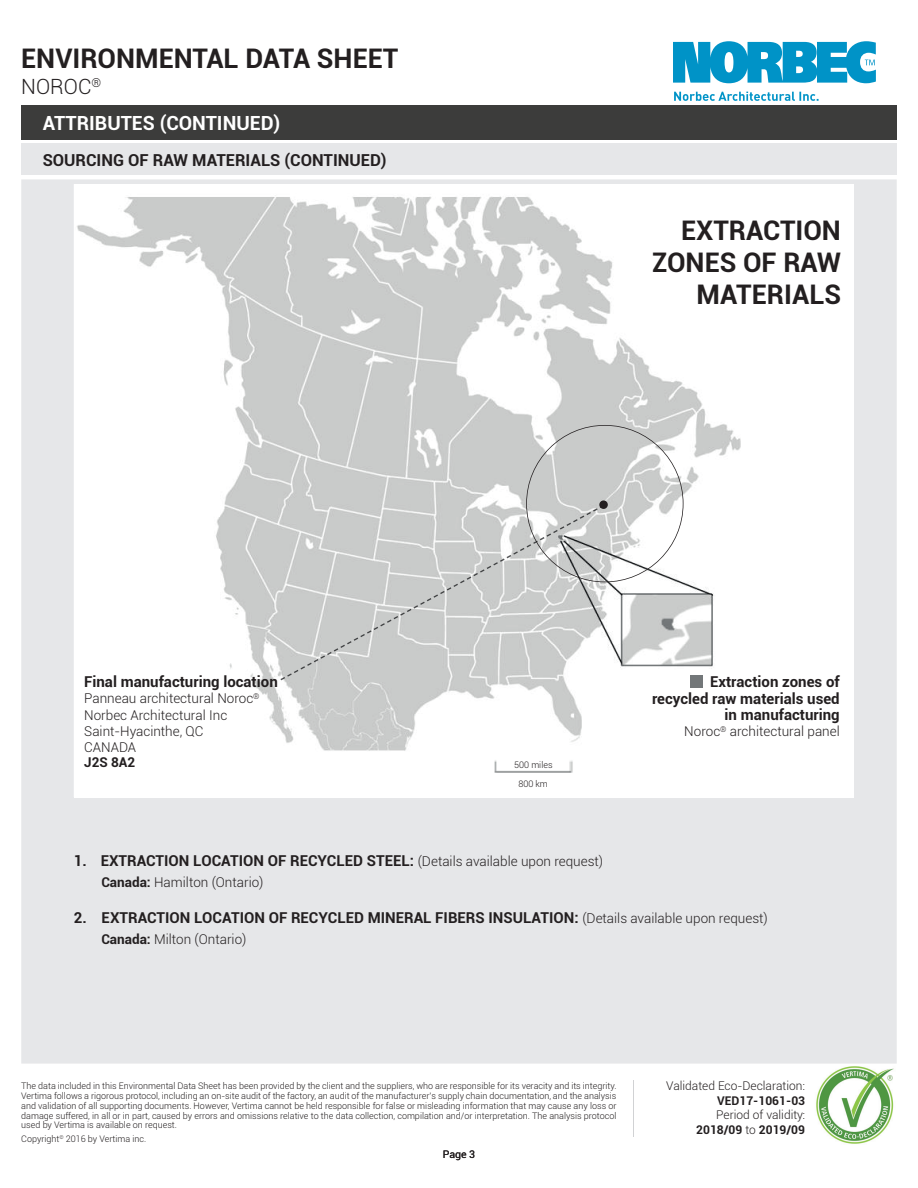
<style>
.page{position:relative;width:918px;height:1188px;background:#fff}
.page>*{position:absolute;margin:0;border:0;box-sizing:border-box;transform-origin:0 0}
.t1{font:700 27px/32.4px "Roboto";color:#231f20;text-align:right}
.t2{font:300 21px "Roboto";color:#231f20}
.t3{font:700 19.5px "Roboto";color:#fff}
.t4{font:700 16.5px "Roboto";color:#231f20}
.t5{font:700 15px/16.5px "Roboto";color:#231f20;text-align:right}
.t6{font:300 13.5px/16.4px "Roboto";color:#231f20}
.t7{font:700 13.5px "Roboto";color:#231f20}
.t8{font:300 12px/14.4px "Roboto";color:#231f20;text-align:right}
.t9{font:700 12px "Roboto";color:#231f20}
.t10{font:10.5px "Roboto";color:#231f20}
.t11{font:300 9px/9.8px "Roboto";color:#231f20;text-align:justify}
.s1{font-weight:300;font-size:13.5px}
.s2{font-weight:700}
</style>
<div class="page">
<svg style="left:673px;top:41px;width:203px;height:42px;background:#2fa7d1"></svg>
<svg style="left:674px;top:92px;width:145px;height:9px"></svg>
<hr style="left:633px;top:1080px;width:1px;height:57px;background:#d1d2d4">
<img style="left:816px;top:1066px;width:78px;height:78px">
<div style="left:21px;top:179px;width:876px;height:885px;background:#e6e7e9"></div>
<div style="left:74px;top:184px;width:779px;height:613px;background:#fff"></div>
<div style="left:21px;top:105px;width:876px;height:34px;background:#3c3c3b"></div>
<div style="left:21px;top:144px;width:876px;height:31px;background:#e6e7e9"></div>
<img style="left:77px;top:196px;width:664px;height:555px">
<img style="left:280px;top:505px;width:324px;height:175px">
<svg style="left:526px;top:425px;width:158px;height:157px"></svg>
<img style="left:494px;top:760px;width:79px;height:13px">
<div style="left:599px;top:500px;width:9px;height:9px;background:#231f20;border-radius:50%"></div>
<div style="left:690px;top:676px;width:12px;height:12px;background:#737779"></div>
<h1 class="t1" style="left:21px;top:41px;width:378px">ENVIRONMENTAL DATA SHEET</h1>
<h2 class="t2" style="left:21px;top:72px;width:82px">NOROC<sup>®</sup></h2>
<h3 class="t3" style="left:43px;top:109px;width:239px">ATTRIBUTES (CONTINUED)</h3>
<h3 class="t4" style="left:43px;top:149px;width:345px">SOURCING OF RAW MATERIALS (CONTINUED)</h3>
<h1 class="t1" style="left:652px;top:213px;width:191px">EXTRACTION<br>ZONES OF RAW<br>MATERIALS</h1>
<h3 class="t5" style="left:84px;top:673px;width:195px">Final manufacturing location</h3>
<h3 class="t6" style="left:84px;top:690px;width:177px">Panneau architectural Noroc<sup>®<br></sup>Norbec Architectural Inc<br>Saint-Hyacinthe, QC<br>CANADA</h3>
<h3 class="t7" style="left:84px;top:753px;width:53px">J2S 8A2</h3>
<p class="t11" style="left:514px;top:759px;width:40px">500 miles</p>
<p class="t11" style="left:518px;top:779px;width:31px">800 km</p>
<h3 class="t5" style="left:652px;top:673px;width:189px">Extraction zones of recycled raw materials used in manufacturing</h3>
<h3 class="t6" style="left:684px;top:723px;width:157px">Noroc<sup>®</sup> architectural panel</h3>
<h3 class="t5" style="left:74px;top:852px;width:531px">1. EXTRACTION LOCATION OF RECYCLED STEEL: <span class="s1">(Details available upon request)</span></h3>
<h3 class="t6" style="left:101px;top:874px;width:164px"><span class="s2">Canada:</span> Hamilton (Ontario)</h3>
<h3 class="t5" style="left:74px;top:909px;width:696px">2. EXTRACTION LOCATION OF RECYCLED MINERAL FIBERS INSULATION: <span class="s1">(Details available upon request)</span></h3>
<h3 class="t6" style="left:101px;top:931px;width:147px"><span class="s2">Canada:</span> Milton (Ontario)</h3>
<p class="t11" style="left:21px;top:1081px;width:597px">The data included in this Environmental Data Sheet has been provided by the client and the suppliers, who are responsible for its veracity and its integrity.<br>Vertima follows a rigorous protocol, including an on-site audit of the factory, an audit of the manufacturer’s supply chain documentation, and the analysis and validation of all supporting documents. However, Vertima cannot be held responsible for false or misleading information that may cause any loss or damage suffered, in all or in part, caused by errors and omissions relative to the data collection, compilation and/or interpretation. The analysis protocol used by Vertima is available on request.</p>
<p class="t11" style="left:21px;top:1134px;width:127px">Copyright<sup>©</sup> 2016 by Vertima inc.</p>
<p class="t10" style="left:443px;top:1147px;width:34px">Page 3</p>
<h3 class="t8" style="left:666px;top:1079px;width:140px">Validated Eco-Declaration:</h3>
<h3 class="t9" style="left:717px;top:1092px;width:89px">VED17-1061-03</h3>
<h3 class="t8" style="left:696px;top:1107px;width:110px">Period of validity:<br><span class="s2">2018/09</span> to <span class="s2">2019/09</span></h3>
</div>
